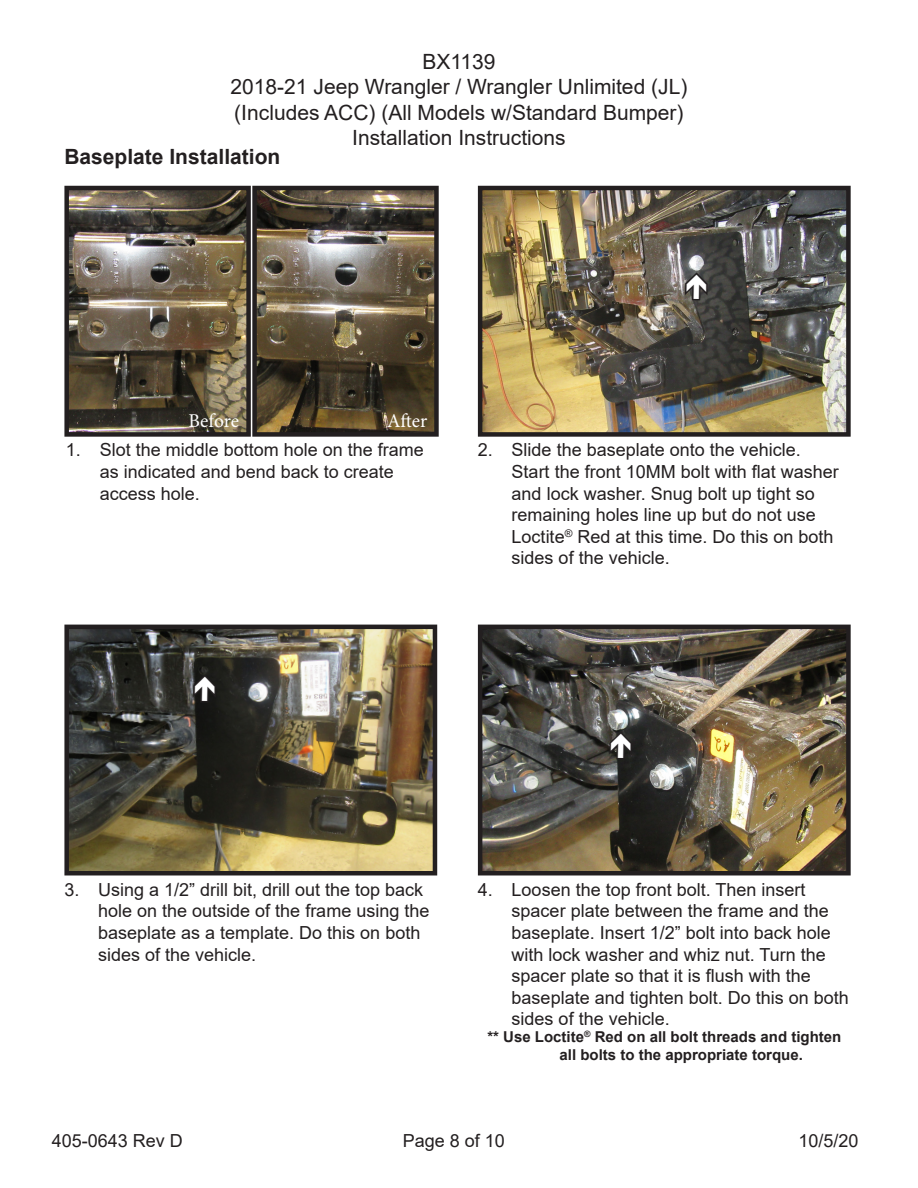
<style>
.page{position:relative;width:918px;height:1188px;background:#fff}
.page>*{position:absolute;margin:0;border:0;box-sizing:border-box;transform-origin:0 0}
.t1{font:21px/25.2px "Arial";color:#231f20;text-align:center}
.t2{font:700 21px "Arial";color:#231f20}
.t3{font:19.5px "Minion Pro";letter-spacing:-.005em;color:#fff}
.t4{font:18px/21.6px "Arial";color:#231f20}
.t5{font:700 15px/18px "Arial";color:#231f20}
</style>
<div class="page">
<img style="left:69px;top:630px;width:363px;height:240px">
<div style="left:64px;top:625px;width:373px;height:250px;border:4px solid #231f20"></div>
<img style="left:483px;top:630px;width:363px;height:240px">
<div style="left:478px;top:625px;width:373px;height:250px;border:4px solid #231f20"></div>
<img style="left:483px;top:191px;width:363px;height:241px">
<div style="left:478px;top:186px;width:373px;height:251px;border:4px solid #231f20"></div>
<img style="left:69px;top:191px;width:177px;height:241px">
<div style="left:64px;top:186px;width:187px;height:251px;border:4px solid #231f20"></div>
<img style="left:257px;top:191px;width:177px;height:241px">
<div style="left:252px;top:186px;width:187px;height:251px;border:4px solid #231f20"></div>
<svg style="left:683px;top:275px;width:27px;height:27px"></svg>
<svg style="left:191px;top:677px;width:27px;height:27px"></svg>
<svg style="left:607px;top:734px;width:27px;height:27px"></svg>
<p class="t1" style="left:231px;top:49px;width:458px">BX1139<br>2018-21 Jeep Wrangler / Wrangler Unlimited (JL) (Includes ACC) (All Models w/Standard Bumper)<br>Installation Instructions</p>
<p class="t2" style="left:64px;top:142px;width:217px">Baseplate Installation</p>
<p class="t3" style="left:188px;top:408px;width:52px">Before</p>
<p class="t3" style="left:387px;top:408px;width:42px">After</p>
<p class="t4" style="left:100px;top:439px;width:326px;text-indent:-34px">1. Slot the middle bottom hole on the frame as indicated and bend back to create access hole.</p>
<p class="t4" style="left:512px;top:439px;width:329px;text-indent:-34px">2. Slide the baseplate onto the vehicle.<br>Start the front 10MM bolt with flat washer and lock washer. Snug bolt up tight so remaining holes line up but do not use Loctite<sup>®</sup> Red at this time. Do this on both sides of the vehicle.</p>
<p class="t4" style="left:98px;top:879px;width:333px;text-indent:-34px">3. Using a 1/2” drill bit, drill out the top back hole on the outside of the frame using the baseplate as a template. Do this on both sides of the vehicle.</p>
<p class="t4" style="left:512px;top:879px;width:339px;text-indent:-34px">4. Loosen the top front bolt. Then insert spacer plate between the frame and the baseplate. Insert 1/2” bolt into back hole with lock washer and whiz nut. Turn the spacer plate so that it is flush with the baseplate and tighten bolt. Do this on both sides of the vehicle.</p>
<p class="t5" style="left:560px;top:1028px;width:283px;text-indent:-72px">** Use Loctite<sup>®</sup> Red on all bolt threads and tighten all bolts to the appropriate torque.</p>
<p class="t4" style="left:52px;top:1130px;width:133px">405-0643 Rev D</p>
<p class="t4" style="left:403px;top:1130px;width:104px">Page 8 of 10</p>
<p class="t4" style="left:798px;top:1130px;width:62px">10/5/20</p>
</div>
